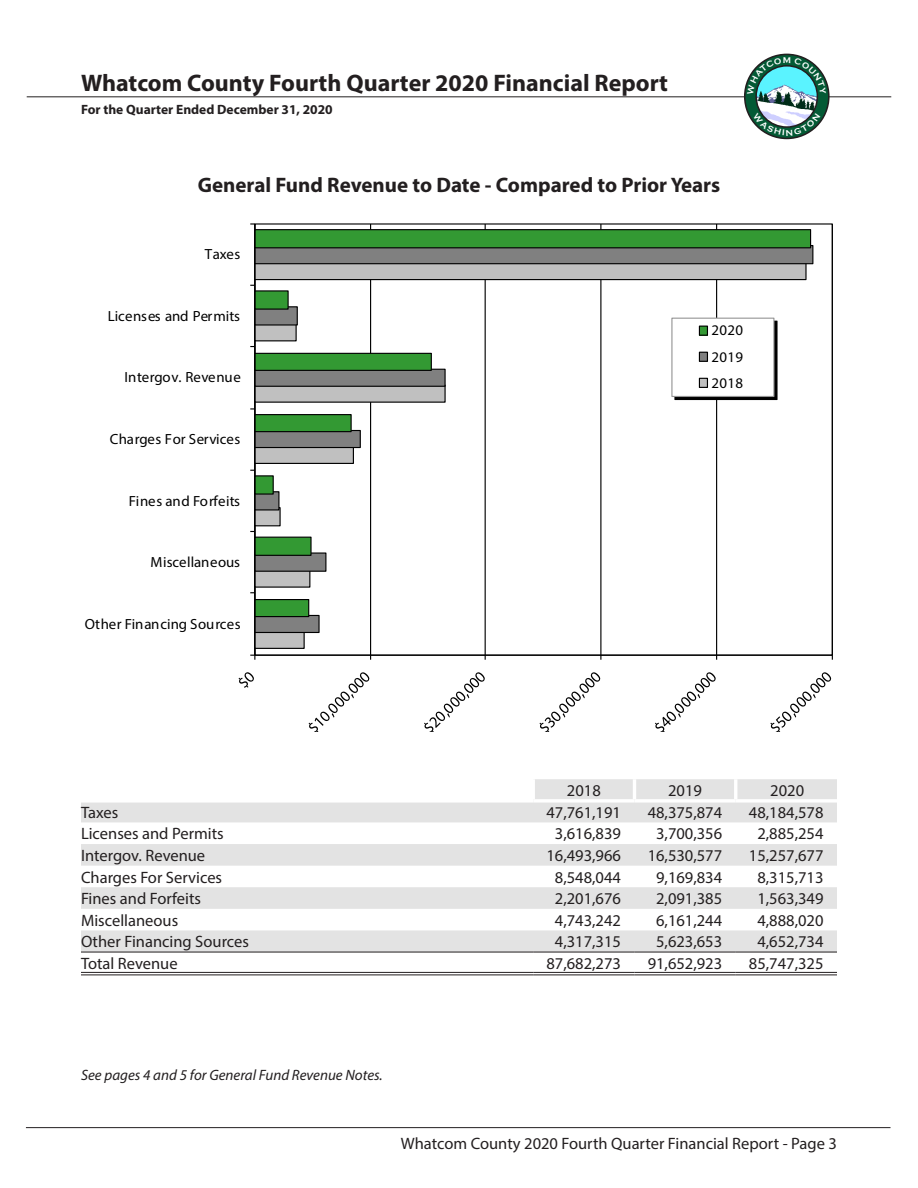
<style>
.page{position:relative;width:918px;height:1188px;background:#fff}
.page>*{position:absolute;margin:0;border:0;box-sizing:border-box;transform-origin:0 0}
.t1{font:700 24px "Myriad Pro";color:#231f20}
.Qtrly_Section_Title{font:700 21px "Myriad Pro";color:#231f20}
.t2{font:16.5px "Myriad Pro";color:#231f20}
.Qtrly_End_Page_Notes{font:italic 15px "Myriad Pro";color:#231f20}
.t3{font:14.7px/26.1px "Myriad Pro";letter-spacing:.01em;color:#000;text-align:justify}
.t4{font:700 13.5px "Myriad Pro";color:#231f20}
</style>
<div class="page">
<hr style="left:27px;top:96px;width:864px;height:1px;background:#231f20">
<hr style="left:26px;top:1127px;width:865px;height:1px;background:#231f20">
<svg style="left:745px;top:54px;width:84px;height:84px"></svg>
<div style="left:744px;top:54px;width:86px;height:85px;border:2px solid #231f20;border-radius:50%"></div>
<img style="left:756px;top:66px;width:61px;height:61px;border-radius:31px">
<hr style="left:370px;top:224px;width:1px;height:431px;background:#000">
<hr style="left:485px;top:224px;width:1px;height:431px;background:#000">
<hr style="left:600px;top:224px;width:1px;height:431px;background:#000">
<hr style="left:716px;top:224px;width:1px;height:431px;background:#000">
<svg style="left:255px;top:634px;width:463px;height:16px"></svg>
<svg style="left:255px;top:245px;width:559px;height:389px"></svg>
<svg style="left:255px;top:229px;width:557px;height:389px"></svg>
<hr style="left:255px;top:655px;width:577px;height:1px;background:#000">
<hr style="left:254px;top:224px;width:1px;height:431px;background:#000">
<svg style="left:238px;top:672px;width:16px;height:16px"></svg>
<svg style="left:308px;top:672px;width:62px;height:60px"></svg>
<svg style="left:424px;top:672px;width:61px;height:60px"></svg>
<svg style="left:539px;top:672px;width:62px;height:60px"></svg>
<svg style="left:655px;top:672px;width:61px;height:60px"></svg>
<svg style="left:770px;top:672px;width:62px;height:60px"></svg>
<svg style="left:674px;top:321px;width:104px;height:79px"></svg>
<div style="left:672px;top:318px;width:102px;height:78px;background:#fff"></div>
<div style="left:671px;top:318px;width:103px;height:79px;border:1px solid #969696"></div>
<div style="left:699px;top:326px;width:8px;height:9px;background:#393"></div>
<div style="left:699px;top:326px;width:9px;height:10px;border:1px solid #000"></div>
<div style="left:699px;top:352px;width:8px;height:9px;background:#808080"></div>
<div style="left:699px;top:352px;width:9px;height:10px;border:1px solid #000"></div>
<div style="left:699px;top:378px;width:8px;height:9px;background:#c0c0c0"></div>
<div style="left:699px;top:378px;width:9px;height:10px;border:1px solid #000"></div>
<svg style="left:81px;top:971px;width:756px;height:1px"></svg>
<svg style="left:81px;top:779px;width:756px;height:173px;fill:#e3e3e3"></svg>
<hr style="left:532px;top:779px;width:3px;height:20px;background:#fff">
<hr style="left:633px;top:779px;width:3px;height:20px;background:#fff">
<hr style="left:734px;top:779px;width:3px;height:20px;background:#fff">
<svg style="left:81px;top:799px;width:452px;height:4px"></svg>
<hr style="left:533px;top:799px;width:101px;height:4px;background:#fff">
<hr style="left:634px;top:799px;width:102px;height:4px;background:#fff">
<hr style="left:736px;top:799px;width:101px;height:4px;background:#fff">
<hr style="left:81px;top:972px;width:452px;height:1px;background:#231f20">
<hr style="left:81px;top:975px;width:452px;height:1px;background:#231f20">
<hr style="left:533px;top:972px;width:101px;height:1px;background:#231f20">
<hr style="left:533px;top:975px;width:101px;height:1px;background:#231f20">
<hr style="left:634px;top:972px;width:102px;height:1px;background:#231f20">
<hr style="left:634px;top:975px;width:102px;height:1px;background:#231f20">
<hr style="left:736px;top:972px;width:101px;height:1px;background:#231f20">
<hr style="left:736px;top:975px;width:101px;height:1px;background:#231f20">
<hr style="left:81px;top:952px;width:452px;height:1px;background:#231f20">
<hr style="left:533px;top:952px;width:101px;height:1px;background:#231f20">
<hr style="left:634px;top:952px;width:102px;height:1px;background:#231f20">
<hr style="left:736px;top:952px;width:101px;height:1px;background:#231f20">
<svg style="left:747px;top:57px;width:79px;height:38px"></svg>
<svg style="left:753px;top:113px;width:67px;height:23px"></svg>
<h1 class="t1" style="left:81px;top:67px;width:589px">Whatcom County Fourth Quarter 2020 Financial Report</h1>
<p class="t4" style="left:81px;top:100px;width:253px">For the Quarter Ended December 31, 2020</p>
<p class="Qtrly_Section_Title" style="left:198px;top:171px;width:524px">General Fund Revenue to Date - Compared to Prior Years</p>
<p class="t3" style="left:205px;top:241px;width:37px">Taxes</p>
<p class="t3" style="left:108px;top:303px;width:133px">Licenses and Permits</p>
<p class="t3" style="left:125px;top:364px;width:118px">Intergov. Revenue</p>
<p class="t3" style="left:110px;top:426px;width:132px">Charges For Services</p>
<p class="t3" style="left:129px;top:487px;width:113px">Fines and Forfeits</p>
<p class="t3" style="left:151px;top:549px;width:91px">Miscellaneous</p>
<p class="t3" style="left:85px;top:611px;width:158px">Other Financing Sources</p>
<p class="t3" style="left:712px;top:317px;width:33px">2020<br>2019<br>2018</p>
<p class="t2" style="left:567px;top:780px;width:35px">2018</p>
<p class="t2" style="left:668px;top:780px;width:35px">2019</p>
<p class="t2" style="left:770px;top:780px;width:35px">2020</p>
<p class="t2" style="left:81px;top:802px;width:39px">Taxes</p>
<p class="t2" style="left:546px;top:802px;width:76px">47,761,191</p>
<p class="t2" style="left:648px;top:802px;width:76px">48,375,874</p>
<p class="t2" style="left:749px;top:802px;width:76px">48,184,578</p>
<p class="t2" style="left:81px;top:824px;width:144px">Licenses and Permits</p>
<p class="t2" style="left:555px;top:824px;width:68px">3,616,839</p>
<p class="t2" style="left:656px;top:824px;width:68px">3,700,356</p>
<p class="t2" style="left:757px;top:824px;width:68px">2,885,254</p>
<p class="t2" style="left:81px;top:845px;width:126px">Intergov. Revenue</p>
<p class="t2" style="left:546px;top:845px;width:76px">16,493,966</p>
<p class="t2" style="left:648px;top:845px;width:76px">16,530,577</p>
<p class="t2" style="left:749px;top:845px;width:76px">15,257,677</p>
<p class="t2" style="left:81px;top:867px;width:143px">Charges For Services</p>
<p class="t2" style="left:555px;top:867px;width:68px">8,548,044</p>
<p class="t2" style="left:656px;top:867px;width:68px">9,169,834</p>
<p class="t2" style="left:757px;top:867px;width:68px">8,315,713</p>
<p class="t2" style="left:81px;top:889px;width:122px">Fines and Forfeits</p>
<p class="t2" style="left:555px;top:889px;width:68px">2,201,676</p>
<p class="t2" style="left:656px;top:889px;width:68px">2,091,385</p>
<p class="t2" style="left:757px;top:889px;width:68px">1,563,349</p>
<p class="t2" style="left:81px;top:910px;width:99px">Miscellaneous</p>
<p class="t2" style="left:555px;top:910px;width:68px">4,743,242</p>
<p class="t2" style="left:656px;top:910px;width:68px">6,161,244</p>
<p class="t2" style="left:757px;top:910px;width:68px">4,888,020</p>
<p class="t2" style="left:81px;top:932px;width:170px">Other Financing Sources</p>
<p class="t2" style="left:555px;top:932px;width:68px">4,317,315</p>
<p class="t2" style="left:656px;top:932px;width:68px">5,623,653</p>
<p class="t2" style="left:757px;top:932px;width:68px">4,652,734</p>
<p class="t2" style="left:81px;top:953px;width:98px">Total Revenue</p>
<p class="t2" style="left:546px;top:953px;width:76px">87,682,273</p>
<p class="t2" style="left:648px;top:953px;width:76px">91,652,923</p>
<p class="t2" style="left:749px;top:953px;width:76px">85,747,325</p>
<p class="Qtrly_End_Page_Notes" style="left:81px;top:1066px;width:303px">See pages 4 and 5 for General Fund Revenue Notes.</p>
<p class="t2" style="left:401px;top:1134px;width:438px">Whatcom County 2020 Fourth Quarter Financial Report - Page 3</p>
</div>
